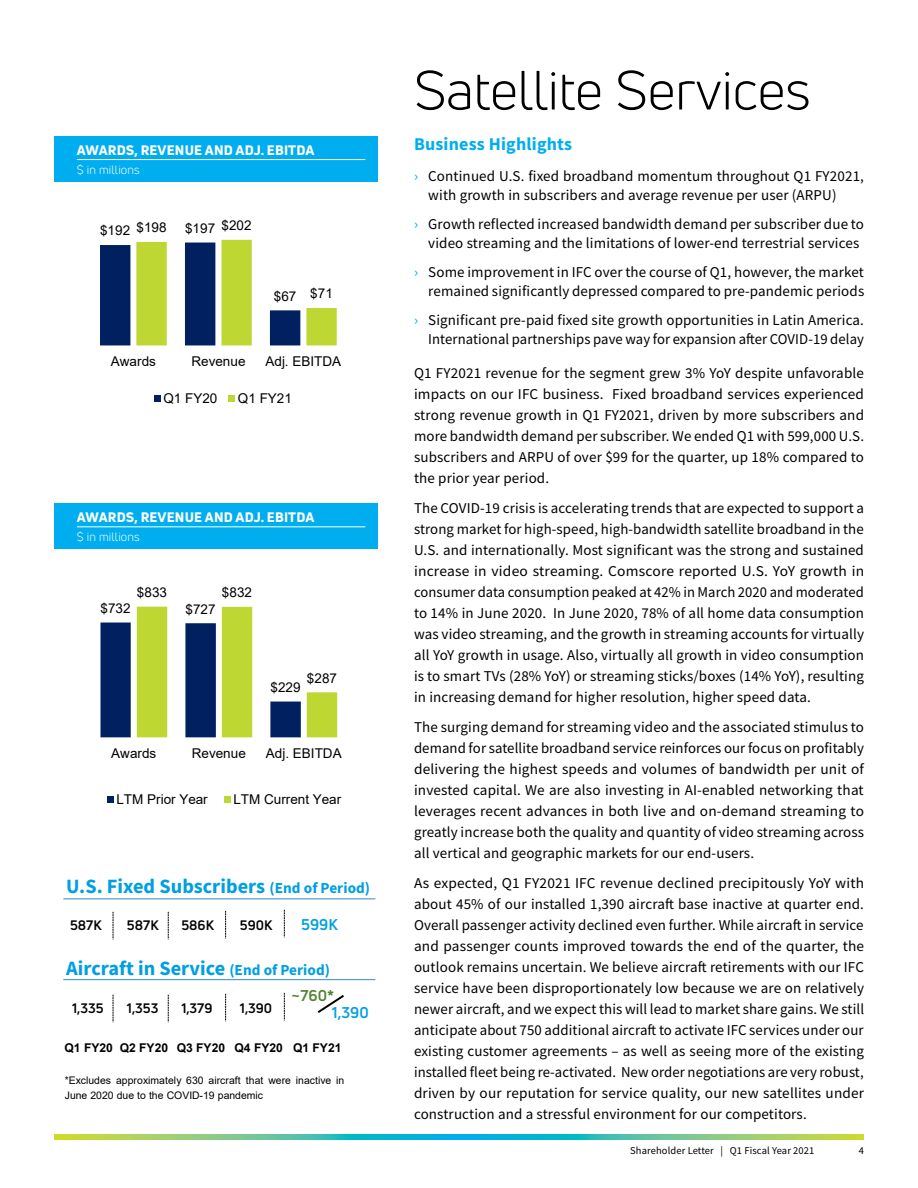
<style>
.page{position:relative;width:918px;height:1188px;background:#fff}
.page>*{position:absolute;margin:0;border:0;box-sizing:border-box;transform-origin:0 0}
.t1{font:54px "Uni Neue";color:#000}
.t2{font:700 20.4px "Source Sans Pro";color:#009fe3}
.t3{font:700 18px "Source Sans Pro";letter-spacing:.01em;color:#00aeef}
.t4{font:700 15.3px "Uni Neue";color:#009fe3}
.t5{font:700 15.3px "Uni Neue";color:#548235}
.t6{font:15px/21px "Source Sans Pro";letter-spacing:.01em;color:#000;text-align:justify}
.t7{font:13.5px "Arial";letter-spacing:.005em;color:#000}
.t8{font:800 13.5px "Uni Neue";letter-spacing:.01em;color:#fff}
.t9{font:700 13.5px "Uni Neue";color:#000}
.t10{font:700 12.15px "Arial";color:#000}
.t11{font:12px "Uni Neue";letter-spacing:.01em;color:#fff}
.t12{font:10.5px/15.1px "Arial";letter-spacing:-.005em;color:#000}
.t13{font:10.5px "Source Sans Pro";letter-spacing:.01em;color:#000}
.s1{font-size:15.3px}
.s2{color:#00aeef}
</style>
<div class="page">
<svg style="left:54px;top:1135px;width:810px;height:5px;background:#61c497"></svg>
<div style="left:54px;top:136px;width:324px;height:46px;background:#00aeef"></div>
<hr style="left:77px;top:159px;width:288px;height:1px;background:#fff">
<div style="left:54px;top:504px;width:324px;height:45px;background:#00aeef"></div>
<hr style="left:77px;top:526px;width:288px;height:1px;background:#fff">
<svg style="left:100px;top:240px;width:237px;height:105px"></svg>
<div style="left:154px;top:395px;width:7px;height:7px;background:#002060"></div>
<div style="left:228px;top:395px;width:7px;height:7px;background:#bed733"></div>
<svg style="left:113px;top:912px;width:1px;height:27px"></svg>
<svg style="left:168px;top:912px;width:1px;height:27px"></svg>
<svg style="left:225px;top:911px;width:1px;height:27px"></svg>
<svg style="left:284px;top:910px;width:1px;height:27px"></svg>
<svg style="left:113px;top:995px;width:1px;height:27px"></svg>
<svg style="left:168px;top:995px;width:1px;height:27px"></svg>
<svg style="left:225px;top:994px;width:1px;height:27px"></svg>
<svg style="left:284px;top:993px;width:1px;height:27px"></svg>
<hr style="left:63px;top:898px;width:312px;height:1px;background:#5b9bd5">
<hr style="left:63px;top:979px;width:312px;height:1px;background:#5b9bd5">
<svg style="left:317px;top:995px;width:27px;height:18px"></svg>
<svg style="left:100px;top:607px;width:237px;height:130px"></svg>
<div style="left:107px;top:796px;width:7px;height:7px;background:#002060"></div>
<div style="left:224px;top:796px;width:6px;height:7px;background:#bed733"></div>
<p class="t8" style="left:77px;top:141px;width:239px">AWARDS, REVENUE AND ADJ. EBITDA</p>
<p class="t11" style="left:77px;top:162px;width:64px">$ in millions</p>
<p class="t7" style="left:137px;top:218px;width:32px">$198</p>
<p class="t7" style="left:222px;top:216px;width:32px">$202</p>
<p class="t7" style="left:100px;top:221px;width:32px">$192</p>
<p class="t7" style="left:185px;top:219px;width:32px">$197</p>
<p class="t7" style="left:274px;top:287px;width:24px">$67</p>
<p class="t7" style="left:310px;top:284px;width:24px">$71</p>
<p class="t7" style="left:111px;top:352px;width:47px">Awards</p>
<p class="t7" style="left:191px;top:352px;width:56px">Revenue</p>
<p class="t7" style="left:266px;top:352px;width:77px">Adj. EBITDA</p>
<p class="t7" style="left:163px;top:389px;width:55px">Q1 FY20</p>
<p class="t7" style="left:238px;top:389px;width:55px">Q1 FY21</p>
<p class="t8" style="left:77px;top:508px;width:239px">AWARDS, REVENUE AND ADJ. EBITDA</p>
<p class="t11" style="left:77px;top:529px;width:64px">$ in millions</p>
<p class="t7" style="left:137px;top:583px;width:32px">$833</p>
<p class="t7" style="left:222px;top:583px;width:32px">$832</p>
<p class="t7" style="left:100px;top:599px;width:32px">$732</p>
<p class="t7" style="left:185px;top:600px;width:32px">$727</p>
<p class="t7" style="left:307px;top:669px;width:32px">$287</p>
<p class="t7" style="left:270px;top:678px;width:32px">$229</p>
<p class="t7" style="left:111px;top:744px;width:47px">Awards</p>
<p class="t7" style="left:192px;top:744px;width:56px">Revenue</p>
<p class="t7" style="left:266px;top:744px;width:77px">Adj. EBITDA</p>
<p class="t7" style="left:116px;top:790px;width:93px">LTM Prior Year</p>
<p class="t7" style="left:233px;top:790px;width:109px">LTM Current Year</p>
<h2 class="t2" style="left:66px;top:873px;width:305px">U.S. Fixed Subscribers <span class="s1">(End of Period)</span></h2>
<p class="t9" style="left:70px;top:916px;width:33px">587K</p>
<p class="t9" style="left:127px;top:916px;width:33px">587K</p>
<p class="t9" style="left:181px;top:916px;width:34px">586K</p>
<p class="t9" style="left:240px;top:916px;width:34px">590K</p>
<p class="t4" style="left:301px;top:915px;width:38px">599K</p>
<h2 class="t2" style="left:66px;top:955px;width:265px">Aircraft in Service <span class="s1">(End of Period)</span></h2>
<p class="t9" style="left:72px;top:999px;width:33px">1,335</p>
<p class="t9" style="left:127px;top:999px;width:33px">1,353</p>
<p class="t9" style="left:181px;top:999px;width:33px">1,379</p>
<p class="t9" style="left:240px;top:999px;width:34px">1,390</p>
<p class="t5" style="left:291px;top:986px;width:44px">~760*</p>
<p class="t4" style="left:332px;top:1003px;width:38px">1,390</p>
<p class="t10" style="left:65px;top:1040px;width:278px">Q1 FY20 Q2 FY20 Q3 FY20 Q4 FY20 Q1 FY21</p>
<p class="t12" style="left:65px;top:1073px;width:281px">*Excludes approximately 630 aircraft that were inactive in<br>June 2020 due to the COVID-19 pandemic</p>
<h1 class="t1" style="left:414px;top:58px;width:398px">Satellite Services</h1>
<p class="t3" style="left:414px;top:132px;width:160px">Business Highlights</p>
<p class="t6" style="left:428px;top:166px;width:437px;line-height:19.5px;text-indent:-14px"><span class="s2">›</span> Continued U.S. fixed broadband momentum throughout Q1 FY2021, with growth in subscribers and average revenue per user (ARPU)</p>
<p class="t6" style="left:428px;top:214px;width:437px;line-height:19.5px;text-indent:-14px"><span class="s2">›</span> Growth reflected increased bandwidth demand per subscriber due to video streaming and the limitations of lower-end terrestrial services</p>
<p class="t6" style="left:414px;top:262px;width:452px;line-height:19.5px;text-align:right"><span class="s2">›</span> Some improvement in IFC over the course of Q1, however, the market remained significantly depressed compared to pre-pandemic periods</p>
<p class="t6" style="left:414px;top:310px;width:452px;line-height:19.5px;text-align:right"><span class="s2">›</span> Significant pre-paid fixed site growth opportunities in Latin America.<br>International partnerships pave way for expansion after COVID-19 delay</p>
<p class="t6" style="left:414px;top:362px;width:452px">Q1 FY2021 revenue for the segment grew 3% YoY despite unfavorable impacts on our IFC business. Fixed broadband services experienced strong revenue growth in Q1 FY2021, driven by more subscribers and more bandwidth demand per subscriber. We ended Q1 with 599,000 U.S. subscribers and ARPU of over $99 for the quarter, up 18% compared to the prior year period.</p>
<p class="t6" style="left:414px;top:497px;width:452px">The COVID-19 crisis is accelerating trends that are expected to support a strong market for high-speed, high-bandwidth satellite broadband in the U.S. and internationally. Most significant was the strong and sustained increase in video streaming. Comscore reported U.S. YoY growth in consumer data consumption peaked at 42% in March 2020 and moderated to 14% in June 2020. In June 2020, 78% of all home data consumption was video streaming, and the growth in streaming accounts for virtually all YoY growth in usage. Also, virtually all growth in video consumption is to smart TVs (28% YoY) or streaming sticks/boxes (14% YoY), resulting in increasing demand for higher resolution, higher speed data.</p>
<p class="t6" style="left:414px;top:716px;width:452px">The surging demand for streaming video and the associated stimulus to demand for satellite broadband service reinforces our focus on profitably delivering the highest speeds and volumes of bandwidth per unit of invested capital. We are also investing in AI-enabled networking that leverages recent advances in both live and on-demand streaming to greatly increase both the quality and quantity of video streaming across all vertical and geographic markets for our end-users.</p>
<p class="t6" style="left:414px;top:872px;width:452px">As expected, Q1 FY2021 IFC revenue declined precipitously YoY with about 45% of our installed 1,390 aircraft base inactive at quarter end.<br>Overall passenger activity declined even further. While aircraft in service and passenger counts improved towards the end of the quarter, the outlook remains uncertain. We believe aircraft retirements with our IFC service have been disproportionately low because we are on relatively newer aircraft, and we expect this will lead to market share gains. We still anticipate about 750 additional aircraft to activate IFC services under our existing customer agreements – as well as seeing more of the existing installed fleet being re-activated. New order negotiations are very robust, driven by our reputation for service quality, our new satellites under construction and a stressful environment for our competitors.</p>
<p class="t13" style="left:630px;top:1144px;width:186px">Shareholder Letter | Q1 Fiscal Year 2021</p>
<p class="t13" style="left:859px;top:1144px;width:7px">4</p>
</div>
